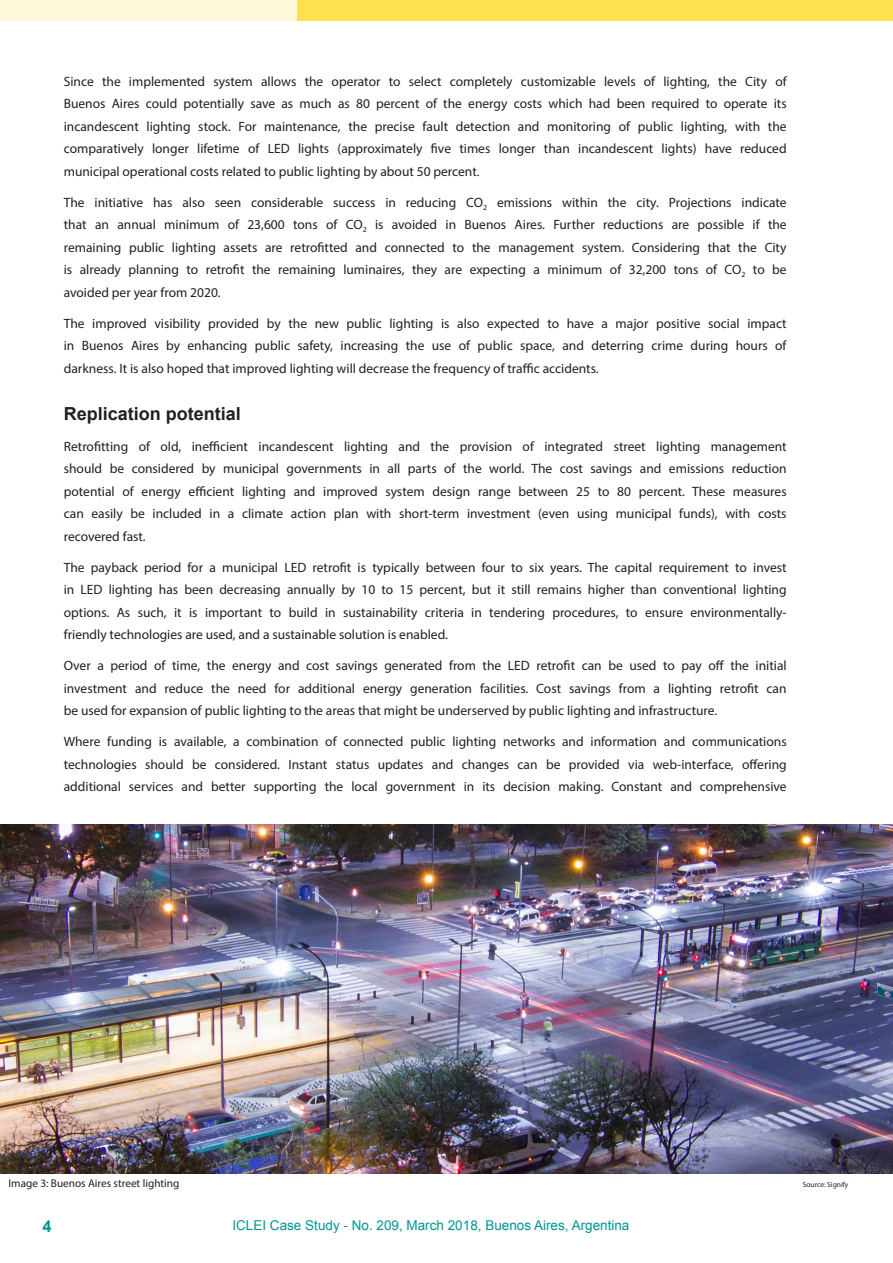
<style>
.page{position:relative;width:893px;height:1263px;background:#fff}
.page>*{position:absolute;margin:0;border:0;box-sizing:border-box;transform-origin:0 0}
.Main_Text{font:700 18px "Arial";color:#231f20}
.t1{font:700 16.5px "Arial";color:#009590}
.Main_Text-2{font:13.5px/22.5px "Myriad Pro";color:#231f20;text-align:justify}
.t2{font:13.5px "Arial";color:#009590}
.Bullet_Text_green_bu{font:11.25px "Myriad Pro";color:#231f20}
.Bullet_Text_green_bu-2{font:7.5px "Myriad Pro";color:#231f20}
</style>
<div class="page">
<div style="left:0;top:0;width:893px;height:21px;background:#fef8db"></div>
<div style="left:298px;top:0;width:595px;height:21px;background:#ffe04e"></div>
<img style="left:0;top:825px;width:893px;height:349px">
<p class="Main_Text-2" style="left:64px;top:70px;width:724px">Since the implemented system allows the operator to select completely customizable levels of lighting, the City of Buenos Aires could potentially save as much as 80 percent of the energy costs which had been required to operate its incandescent lighting stock. For maintenance, the precise fault detection and monitoring of public lighting, with the comparatively longer lifetime of LED lights (approximately five times longer than incandescent lights) have reduced municipal operational costs related to public lighting by about 50 percent.</p>
<p class="Main_Text-2" style="left:64px;top:191px;width:724px">The initiative has also seen considerable success in reducing CO<sub>2</sub> emissions within the city. Projections indicate that an annual minimum of 23,600 tons of CO<sub>2</sub> is avoided in Buenos Aires. Further reductions are possible if the remaining public lighting assets are retrofitted and connected to the management system. Considering that the City is already planning to retrofit the remaining luminaires, they are expecting a minimum of 32,200 tons of CO<sub>2</sub> to be avoided per year from 2020.</p>
<p class="Main_Text-2" style="left:64px;top:312px;width:724px">The improved visibility provided by the new public lighting is also expected to have a major positive social impact in Buenos Aires by enhancing public safety, increasing the use of public space, and deterring crime during hours of darkness. It is also hoped that improved lighting will decrease the frequency of traffic accidents.</p>
<p class="Main_Text" style="left:64px;top:402px;width:179px">Replication potential</p>
<p class="Main_Text-2" style="left:64px;top:435px;width:724px">Retrofitting of old, inefficient incandescent lighting and the provision of integrated street lighting management should be considered by municipal governments in all parts of the world. The cost savings and emissions reduction potential of energy efficient lighting and improved system design range between 25 to 80 percent. These measures can easily be included in a climate action plan with short-term investment (even using municipal funds), with costs recovered fast.</p>
<p class="Main_Text-2" style="left:64px;top:556px;width:724px">The payback period for a municipal LED retrofit is typically between four to six years. The capital requirement to invest in LED lighting has been decreasing annually by 10 to 15 percent, but it still remains higher than conventional lighting options. As such, it is important to build in sustainability criteria in tendering procedures, to ensure environmentally&shy;friendly technologies are used, and a sustainable solution is enabled.</p>
<p class="Main_Text-2" style="left:64px;top:654px;width:724px">Over a period of time, the energy and cost savings generated from the LED retrofit can be used to pay off the initial investment and reduce the need for additional energy generation facilities. Cost savings from a lighting retrofit can be used for expansion of public lighting to the areas that might be underserved by public lighting and infrastructure.</p>
<p class="Main_Text-2" style="left:64px;top:730px;width:724px">Where funding is available, a combination of connected public lighting networks and information and communications technologies should be considered. Instant status updates and changes can be provided via web-interface, offering additional services and better supporting the local government in its decision making. Constant and comprehensive</p>
<p class="Bullet_Text_green_bu" style="left:9px;top:1177px;width:172px">Image 3: Buenos Aires street lighting</p>
<p class="Bullet_Text_green_bu-2" style="left:803px;top:1180px;width:47px">Source: Signify</p>
<p class="t1" style="left:43px;top:1216px;width:11px">4</p>
<p class="t2" style="left:232px;top:1217px;width:398px">ICLEI Case Study - No. 209, March 2018, Buenos Aires, Argentina</p>
</div>
